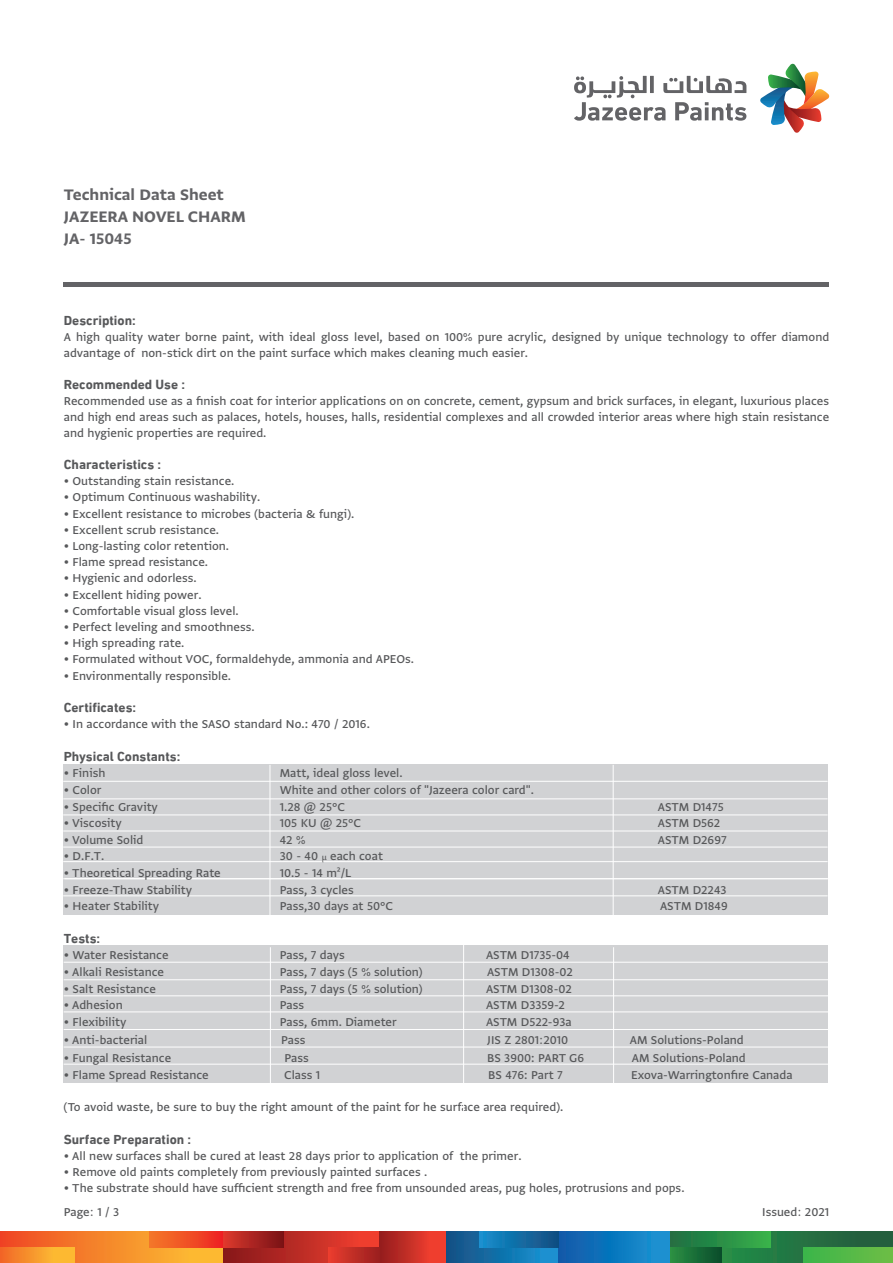
<style>
.page{position:relative;width:893px;height:1263px;background:#fff}
.page>*{position:absolute;margin:0;border:0;box-sizing:border-box;transform-origin:0 0}
.t1{font:700 18px/21.6px "Greta Arabic AR+LT";color:#636366}
.t2{font:500 13.5px/16.2px "Greta Arabic AR+LT";color:#57585a}
.t3{font:700 13.5px "DIN Next LTW23";color:#57585a}
.s1{font-family:"Adobe Arabic";font-weight:400}
</style>
<div class="page">
<div style="left:64px;top:946px;width:764px;height:137px;background:#d1d2d4"></div>
<div style="left:63px;top:765px;width:765px;height:150px;background:#d1d2d4"></div>
<hr style="left:63px;top:861px;width:765px;height:1px;background:#fff">
<hr style="left:63px;top:878px;width:765px;height:1px;background:#fff">
<hr style="left:63px;top:895px;width:765px;height:1px;background:#fff">
<hr style="left:63px;top:847px;width:765px;height:1px;background:#fff">
<hr style="left:63px;top:831px;width:765px;height:1px;background:#fff">
<hr style="left:63px;top:815px;width:765px;height:1px;background:#fff">
<hr style="left:63px;top:799px;width:765px;height:1px;background:#fff">
<hr style="left:63px;top:781px;width:765px;height:1px;background:#fff">
<hr style="left:270px;top:765px;width:1px;height:150px;background:#fff">
<hr style="left:613px;top:765px;width:1px;height:150px;background:#fff">
<hr style="left:64px;top:1047px;width:764px;height:1px;background:#fff">
<hr style="left:64px;top:1064px;width:764px;height:1px;background:#fff">
<hr style="left:64px;top:1029px;width:764px;height:1px;background:#fff">
<hr style="left:64px;top:1012px;width:764px;height:1px;background:#fff">
<hr style="left:64px;top:995px;width:764px;height:1px;background:#fff">
<hr style="left:64px;top:979px;width:764px;height:1px;background:#fff">
<hr style="left:64px;top:962px;width:764px;height:1px;background:#fff">
<hr style="left:270px;top:947px;width:1px;height:202px;background:#fff">
<hr style="left:613px;top:947px;width:1px;height:203px;background:#fff">
<svg style="left:574px;top:76px;width:172px;height:45px"></svg>
<svg style="left:760px;top:64px;width:70px;height:69px"></svg>
<hr style="left:63px;top:282px;width:766px;height:4px;background:#636366">
<svg style="left:0;top:1231px;width:223px;height:32px;background:#f5872b"></svg>
<div style="left:150px;top:1231px;width:73px;height:16px;background:linear-gradient(to right,#f47a28,#ed2422)"></div>
<div style="left:0;top:1247px;width:74px;height:16px;background:linear-gradient(to right,#f26b27,#ffc833)"></div>
<svg style="left:721px;top:1231px;width:172px;height:32px;background:#247342"></svg>
<div style="left:804px;top:1247px;width:89px;height:16px;background:linear-gradient(to right,#3bb54a,#6ebe45)"></div>
<div style="left:670px;top:1231px;width:100px;height:16px;background:linear-gradient(to right,#1d6d43,#37b14a)"></div>
<div style="left:670px;top:1247px;width:51px;height:16px;background:linear-gradient(to right,#2b9043,#094d2c)"></div>
<svg style="left:223px;top:1231px;width:156px;height:32px;background:#be2c25"></svg>
<div style="left:379px;top:1231px;width:67px;height:32px;background:linear-gradient(to right,#951d1e,#ff4431)"></div>
<div style="left:328px;top:1247px;width:51px;height:16px;background:linear-gradient(to right,#ea3d2e,#9a1f1f)"></div>
<div style="left:223px;top:1231px;width:61px;height:16px;background:linear-gradient(to right,#de392d,#771115)"></div>
<svg style="left:446px;top:1231px;width:112px;height:32px;background:#156da5"></svg>
<svg style="left:558px;top:1231px;width:112px;height:32px;background:#1177be"></svg>
<div style="left:480px;top:1231px;width:78px;height:16px;background:linear-gradient(to right,#158fcd,#134d81)"></div>
<hr style="left:463px;top:944px;width:1px;height:203px;background:#fff">
<h1 class="t1" style="left:64px;top:183px;width:183px">Technical Data Sheet<br>JAZEERA NOVEL CHARM<br>JA- 15045</h1>
<p class="t3" style="left:64px;top:312px;width:74px">Description:</p>
<p class="t2" style="left:64px;top:328px;width:767px">A high quality water borne paint, with ideal gloss level, based on 100% pure acrylic, designed by unique technology to offer diamond advantage of non-stick dirt on the paint surface which makes cleaning much easier.</p>
<p class="t3" style="left:64px;top:376px;width:123px">Recommended Use :</p>
<p class="t2" style="left:64px;top:392px;width:767px;text-align:justify">Recommended use as a finish coat for interior applications on on concrete, cement, gypsum and brick surfaces, in elegant, luxurious places and high end areas such as palaces, hotels, houses, halls, residential complexes and all crowded interior areas where high stain resistance and hygienic properties are required.</p>
<p class="t3" style="left:64px;top:456px;width:99px">Characteristics :</p>
<p class="t2" style="left:64px;top:472px;width:172px">• Outstanding stain resistance.</p>
<p class="t2" style="left:64px;top:488px;width:198px">• Optimum Continuous washability.</p>
<p class="t2" style="left:64px;top:504px;width:292px">• Excellent resistance to microbes (bacteria &amp; fungi).</p>
<p class="t2" style="left:64px;top:520px;width:157px">• Excellent scrub resistance.</p>
<p class="t2" style="left:64px;top:537px;width:167px">• Long-lasting color retention.</p>
<p class="t2" style="left:64px;top:553px;width:146px">• Flame spread resistance.</p>
<p class="t2" style="left:64px;top:569px;width:134px">• Hygienic and odorless.</p>
<p class="t2" style="left:64px;top:585px;width:139px">• Excellent hiding power.</p>
<p class="t2" style="left:64px;top:601px;width:176px">• Comfortable visual gloss level.</p>
<p class="t2" style="left:64px;top:618px;width:192px">• Perfect leveling and smoothness.</p>
<p class="t2" style="left:64px;top:634px;width:122px">• High spreading rate.</p>
<p class="t2" style="left:64px;top:650px;width:352px">• Formulated without VOC, formaldehyde, ammonia and APEOs.</p>
<p class="t2" style="left:64px;top:666px;width:169px">• Environmentally responsible.</p>
<p class="t3" style="left:64px;top:699px;width:74px">Certificates:</p>
<p class="t2" style="left:64px;top:715px;width:308px">• In accordance with the SASO standard No.: 470 / 2016.</p>
<p class="t3" style="left:64px;top:748px;width:118px">Physical Constants:</p>
<p class="t2" style="left:64px;top:764px;width:43px">• Finish</p>
<p class="t2" style="left:280px;top:764px;width:124px">Matt, ideal gloss level.</p>
<p class="t2" style="left:64px;top:780px;width:39px">• Color</p>
<p class="t2" style="left:280px;top:780px;width:256px">White and other colors of "Jazeera color card".</p>
<p class="t2" style="left:64px;top:797px;width:96px">• Specific Gravity</p>
<p class="t2" style="left:280px;top:797px;width:67px">1.28 @ 25°C</p>
<p class="t2" style="left:658px;top:797px;width:67px">ASTM D1475</p>
<p class="t2" style="left:64px;top:814px;width:60px">• Viscosity</p>
<p class="t2" style="left:280px;top:814px;width:83px">105 KU @ 25°C</p>
<p class="t2" style="left:658px;top:814px;width:64px">ASTM D562</p>
<p class="t2" style="left:64px;top:830px;width:81px">• Volume Solid</p>
<p class="t2" style="left:280px;top:830px;width:27px">42 %</p>
<p class="t2" style="left:658px;top:830px;width:70px">ASTM D2697</p>
<p class="t2" style="left:64px;top:847px;width:42px">• D.F.T.</p>
<p class="t2" style="left:280px;top:847px;width:105px">30 - 40 <span class="s1">µ</span> each coat</p>
<p class="t2" style="left:64px;top:864px;width:159px">• Theoretical Spreading Rate</p>
<p class="t2" style="left:280px;top:864px;width:73px">10.5 - 14 m²/L</p>
<p class="t2" style="left:64px;top:880px;width:130px">• Freeze-Thaw Stability</p>
<p class="t2" style="left:280px;top:880px;width:75px">Pass, 3 cycles</p>
<p class="t2" style="left:658px;top:880px;width:70px">ASTM D2243</p>
<p class="t2" style="left:64px;top:897px;width:97px">• Heater Stability</p>
<p class="t2" style="left:280px;top:897px;width:115px">Pass,30 days at 50°C</p>
<p class="t2" style="left:660px;top:897px;width:69px">ASTM D1849</p>
<p class="t3" style="left:64px;top:930px;width:38px">Tests:</p>
<p class="t2" style="left:64px;top:946px;width:106px">• Water Resistance</p>
<p class="t2" style="left:280px;top:946px;width:66px">Pass, 7 days</p>
<p class="t2" style="left:486px;top:946px;width:85px">ASTM D1735-04</p>
<p class="t2" style="left:64px;top:963px;width:102px">• Alkali Resistance</p>
<p class="t2" style="left:280px;top:963px;width:144px">Pass, 7 days (5 % solution)</p>
<p class="t2" style="left:487px;top:963px;width:87px">ASTM D1308-02</p>
<p class="t2" style="left:64px;top:979px;width:94px">• Salt Resistance</p>
<p class="t2" style="left:280px;top:979px;width:144px">Pass, 7 days (5 % solution)</p>
<p class="t2" style="left:486px;top:979px;width:87px">ASTM D1308-02</p>
<p class="t2" style="left:64px;top:996px;width:60px">• Adhesion</p>
<p class="t2" style="left:280px;top:996px;width:26px">Pass</p>
<p class="t2" style="left:486px;top:996px;width:81px">ASTM D3359-2</p>
<p class="t2" style="left:64px;top:1013px;width:64px">• Flexibility</p>
<p class="t2" style="left:280px;top:1013px;width:119px">Pass, 6mm. Diameter</p>
<p class="t2" style="left:486px;top:1013px;width:87px">ASTM D522-93a</p>
<p class="t2" style="left:64px;top:1031px;width:85px">• Anti-bacterial</p>
<p class="t2" style="left:281px;top:1031px;width:26px">Pass</p>
<p class="t2" style="left:487px;top:1031px;width:83px">JIS Z 2801:2010</p>
<p class="t2" style="left:630px;top:1031px;width:116px">AM Solutions-Poland</p>
<p class="t2" style="left:64px;top:1049px;width:109px">• Fungal Resistance</p>
<p class="t2" style="left:284px;top:1049px;width:26px">Pass</p>
<p class="t2" style="left:487px;top:1049px;width:98px">BS 3900: PART G6</p>
<p class="t2" style="left:632px;top:1049px;width:116px">AM Solutions-Poland</p>
<p class="t2" style="left:64px;top:1065px;width:146px">• Flame Spread Resistance</p>
<p class="t2" style="left:284px;top:1065px;width:38px">Class 1</p>
<p class="t2" style="left:488px;top:1065px;width:76px">BS 476: Part 7</p>
<p class="t2" style="left:631px;top:1065px;width:163px">Exova-Warringtonfire Canada</p>
<p class="t2" style="left:64px;top:1098px;width:501px">(To avoid waste, be sure to buy the right amount of the paint for he surface area required).</p>
<p class="t3" style="left:64px;top:1131px;width:129px">Surface Preparation :</p>
<p class="t2" style="left:64px;top:1146px;width:459px">• All new surfaces shall be cured at least 28 days prior to application of the primer.</p>
<p class="t2" style="left:64px;top:1162px;width:365px">• Remove old paints completely from previously painted surfaces .</p>
<p class="t2" style="left:64px;top:1179px;width:622px">• The substrate should have sufficient strength and free from unsounded areas, pug holes, protrusions and pops.</p>
<p class="t2" style="left:64px;top:1203px;width:57px">Page: 1 / 3</p>
<p class="t2" style="left:762px;top:1203px;width:68px">Issued: 2021</p>
</div>
